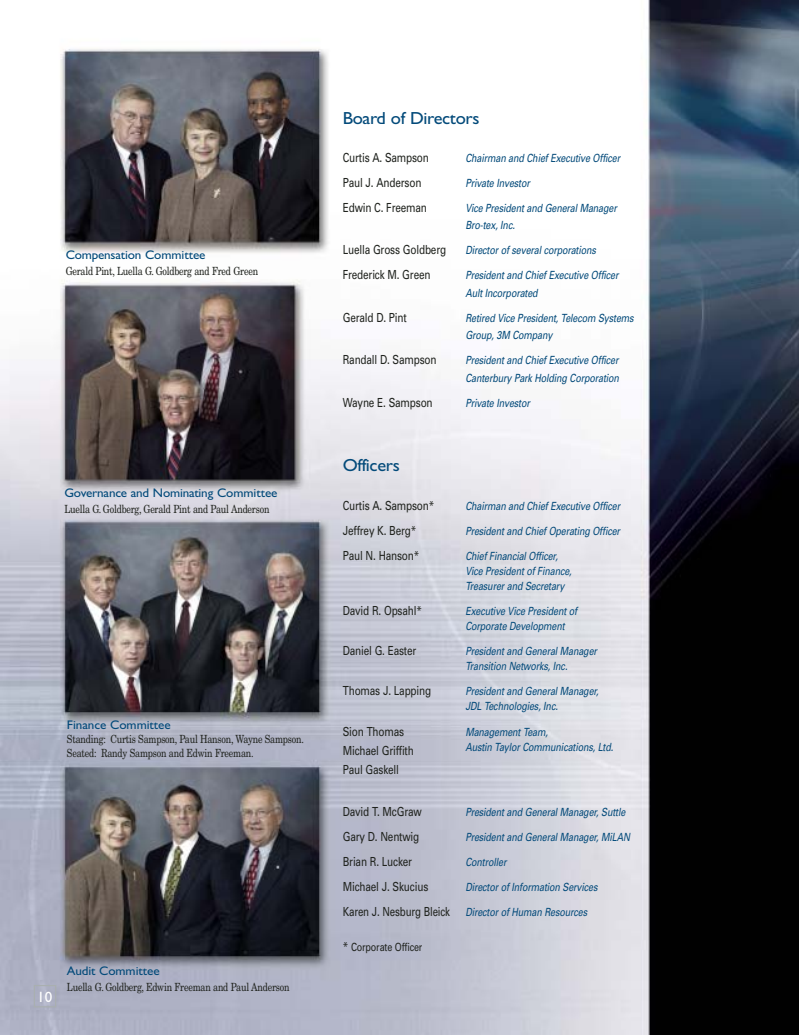
<style>
.page{position:relative;width:799px;height:1035px;background:#fff}
.page>*{position:absolute;margin:0;border:0;box-sizing:border-box;transform-origin:0 0}
.t1{font:17.5px "Gill Sans";letter-spacing:-.02em;color:#034a7a;scale:1.05 1}
.t2{font:15px "Gill Sans";color:#fff}
.t3{font:12.5px "Univers";letter-spacing:-.015em;color:#20231e;scale:.8 1}
.t4{font:12.5px "Gill Sans";letter-spacing:-.005em;color:#034a7a;scale:1.05 1}
.t5{font:italic 11.25px/15px "Univers";letter-spacing:-.015em;color:#034a7a;scale:.8 1}
.t6{font:11.25px/13.8px "New Century Schlbk";letter-spacing:-.02em;color:#20231e;scale:.8 1}
.t7{font:11.25px "Univers";letter-spacing:-.015em;color:#20231e;scale:.8 1}
.s1{font-style:normal;font-size:12.5px;color:#20231e}
.s2{font-size:12.5px}
</style>
<div class="page">
<img style="left:0;top:0;width:798px;height:1035px">
<div style="left:34px;top:985px;width:22px;height:22px;border:1px solid #a9afb0"></div>
<p class="t4" style="left:66px;top:251px;width:135px">Compensation Committee</p>
<p class="t6" style="left:66px;top:266px;width:242px">Gerald Pint, Luella G. Goldberg and Fred Green</p>
<p class="t4" style="left:64px;top:488px;width:204px">Governance and Nominating Committee</p>
<p class="t6" style="left:64px;top:503px;width:258px">Luella G. Goldberg, Gerald Pint and Paul Anderson</p>
<p class="t4" style="left:67px;top:721px;width:100px">Finance Committee</p>
<p class="t6" style="left:67px;top:733px;width:298px">Standing: Curtis Sampson, Paul Hanson, Wayne Sampson.<br>Seated: Randy Sampson and Edwin Freeman.</p>
<h2 class="t2" style="left:37px;top:992px;width:16px">10</h2>
<p class="t4" style="left:67px;top:966px;width:90px">Audit Committee</p>
<p class="t6" style="left:67px;top:981px;width:280px">Luella G. Goldberg, Edwin Freeman and Paul Anderson</p>
<h1 class="t1" style="left:342px;top:112px;width:132px">Board of Directors</h1>
<p class="t3" style="left:342px;top:153px;width:109px">Curtis A. Sampson</p>
<p class="t5" style="left:465px;top:151px;width:195px">Chairman and Chief Executive Officer</p>
<p class="t3" style="left:342px;top:178px;width:100px">Paul J. Anderson</p>
<p class="t5" style="left:465px;top:176px;width:82px">Private Investor</p>
<p class="t3" style="left:342px;top:203px;width:107px">Edwin C. Freeman</p>
<p class="t5" style="left:465px;top:200px;width:191px;line-height:17.5px">Vice President and General Manager<br>Bro-tex, Inc.</p>
<p class="t3" style="left:342px;top:245px;width:131px">Luella Gross Goldberg</p>
<p class="t5" style="left:465px;top:244px;width:165px">Director of several corporations</p>
<p class="t3" style="left:342px;top:270px;width:111px">Frederick M. Green</p>
<p class="t5" style="left:465px;top:268px;width:193px;line-height:17.5px">President and Chief Executive Officer<br>Ault Incorporated</p>
<p class="t3" style="left:342px;top:313px;width:81px">Gerald D. Pint</p>
<p class="t5" style="left:465px;top:310px;width:212px;line-height:17.5px">Retired Vice President, Telecom Systems<br>Group, 3M Company</p>
<p class="t3" style="left:342px;top:355px;width:119px">Randall D. Sampson</p>
<p class="t5" style="left:465px;top:353px;width:194px;line-height:17.5px">President and Chief Executive Officer<br>Canterbury Park Holding Corporation</p>
<p class="t3" style="left:342px;top:398px;width:114px">Wayne E. Sampson</p>
<p class="t5" style="left:465px;top:396px;width:82px">Private Investor</p>
<h1 class="t1" style="left:342px;top:459px;width:56px">Officers</h1>
<p class="t3" style="left:342px;top:501px;width:116px">Curtis A. Sampson*</p>
<p class="t5" style="left:465px;top:500px;width:195px">Chairman and Chief Executive Officer</p>
<p class="t3" style="left:342px;top:526px;width:94px">Jeffrey K. Berg*</p>
<p class="t5" style="left:465px;top:525px;width:195px">President and Chief Operating Officer</p>
<p class="t3" style="left:342px;top:551px;width:97px">Paul N. Hanson*</p>
<p class="t5" style="left:465px;top:550px;width:134px">Chief Financial Officer,<br>Vice President of Finance,<br>Treasurer and Secretary</p>
<p class="t3" style="left:342px;top:606px;width:100px">David R. Opsahl*</p>
<p class="t5" style="left:465px;top:605px;width:141px">Executive Vice President of<br>Corporate Development</p>
<p class="t3" style="left:342px;top:646px;width:94px">Daniel G. Easter</p>
<p class="t5" style="left:465px;top:645px;width:166px">President and General Manager<br>Transition Networks, Inc.</p>
<p class="t3" style="left:342px;top:686px;width:112px">Thomas J. Lapping</p>
<p class="t5" style="left:465px;top:685px;width:168px">President and General Manager,<br>JDL Technologies, Inc.</p>
<p class="t3" style="left:342px;top:727px;width:78px">Sion Thomas</p>
<p class="t5" style="left:465px;top:726px;width:105px">Management Team,</p>
<p class="t3" style="left:342px;top:746px;width:90px">Michael Griffith</p>
<p class="t5" style="left:465px;top:741px;width:186px">Austin Taylor Communications, Ltd.</p>
<p class="t3" style="left:342px;top:765px;width:72px">Paul Gaskell</p>
<p class="t3" style="left:342px;top:807px;width:100px">David T. McGraw</p>
<p class="t5" style="left:465px;top:806px;width:201px">President and General Manager, Suttle</p>
<p class="t3" style="left:342px;top:832px;width:97px">Gary D. Nentwig</p>
<p class="t5" style="left:465px;top:831px;width:207px">President and General Manager, MiLAN</p>
<p class="t3" style="left:342px;top:857px;width:88px">Brian R. Lucker</p>
<p class="t5" style="left:465px;top:856px;width:53px">Controller</p>
<p class="t3" style="left:342px;top:882px;width:108px">Michael J. Skucius</p>
<p class="t5" style="left:465px;top:881px;width:167px">Director of Information Services</p>
<p class="t5" style="left:342px;top:906px;width:307px"><span class="s1">Karen J. Nesburg Bleick</span> Director of Human Resources</p>
<p class="t7" style="left:342px;top:943px;width:101px"><span class="s2">*</span> Corporate Officer</p>
</div>
